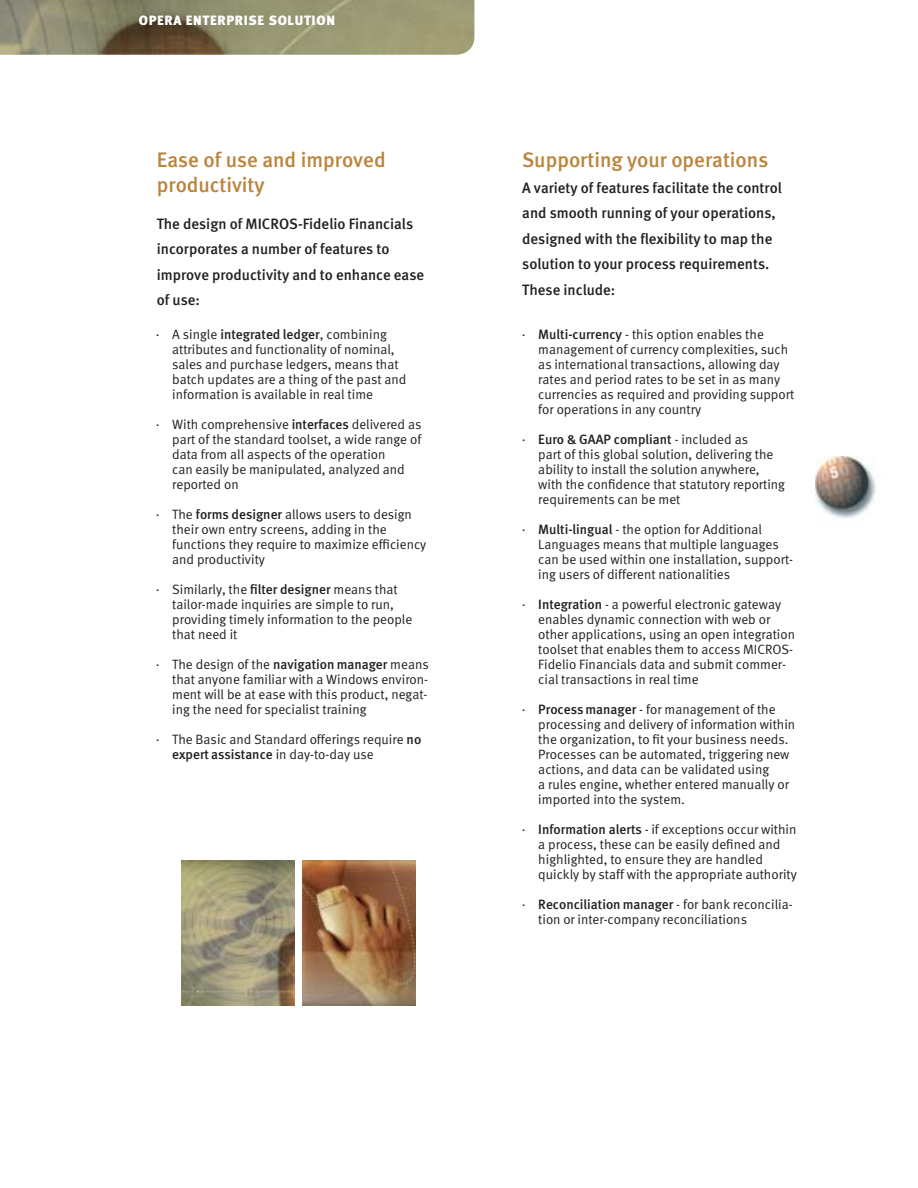
<style>
.page{position:relative;width:918px;height:1188px;background:#fff}
.page>*{position:absolute;margin:0;border:0;box-sizing:border-box;transform-origin:0 0}
.t1{font:21px/25.2px "Meta Medium LF";color:#ba853e}
.t2{font:15px/25.5px "Meta Medium LF";color:#231f1f}
.t3{font:13.5px/15px "Meta Normal LF";color:#231f1f}
.t4{font:13.5px "Meta Medium LF";color:#231f1f}
.t5{font:900 13.5px "Meta";letter-spacing:.05em;color:#fff}
.s1{font-family:"Meta Medium LF"}
.s2{font-family:"Meta Normal LF"}
</style>
<div class="page">
<img style="left:0;top:0;width:474px;height:55px">
<img style="left:182px;top:860px;width:112px;height:145px">
<img style="left:302px;top:860px;width:114px;height:145px">
<img style="left:815px;top:457px;width:61px;height:62px">
<p class="t5" style="left:139px;top:15px;width:198px">OPERA ENTERPRISE SOLUTION</p>
<h1 class="t1" style="left:157px;top:148px;width:230px">Ease of use and improved productivity</h1>
<p class="t2" style="left:157px;top:211px;width:269px">The design of MICROS-Fidelio Financials incorporates a number of features to improve productivity and to enhance ease of use:</p>
<p class="t3" style="left:172px;top:329px;width:236px;text-indent:-17px">· A single <span class="s1">integrated ledger</span>, combining attributes and functionality of nominal, sales and purchase ledgers, means that batch updates are a thing of the past and information is available in real time</p>
<p class="t3" style="left:172px;top:419px;width:251px;text-indent:-17px">· With comprehensive <span class="s1">interfaces</span> delivered as part of the standard toolset, a wide range of data from all aspects of the operation<br>can easily be manipulated, analyzed and reported on</p>
<p class="t3" style="left:172px;top:509px;width:256px;text-indent:-17px">· The <span class="s1">forms designer</span> allows users to design their own entry screens, adding in the functions they require to maximize efficiency and productivity</p>
<p class="t3" style="left:172px;top:584px;width:242px;text-indent:-16px">· Similarly, the <span class="s1">filter designer</span> means that tailor-made inquiries are simple to run, providing timely information to the people that need it</p>
<p class="t3" style="left:172px;top:659px;width:258px;text-align:justify;text-indent:-17px">· The design of the <span class="s1">navigation manager</span> means that anyone familiar with a Windows environ&shy;ment will be at ease with this product, negat&shy;ing the need for specialist training</p>
<p class="t3" style="left:156px;top:734px;width:267px">· The Basic and Standard offerings require <span class="s1">no</span></p>
<p class="t4" style="left:172px;top:748px;width:203px">expert assistance <span class="s2">in day-to-day use</span></p>
<h1 class="t1" style="left:522px;top:148px;width:248px">Supporting your operations</h1>
<p class="t2" style="left:522px;top:175px;width:261px">A variety of features facilitate the control and smooth running of your operations, designed with the flexibility to map the solution to your process requirements.<br>These include:</p>
<p class="t3" style="left:538px;top:328px;width:257px;text-indent:-16px">· <span class="s1">Multi-currency</span> - this option enables the management of currency complexities, such as international transactions, allowing day rates and period rates to be set in as many currencies as required and providing support for operations in any country</p>
<p class="t4" style="left:522px;top:433px;width:228px"><span class="s2">·</span> Euro &amp; GAAP compliant <span class="s2">- included as</span></p>
<p class="t3" style="left:538px;top:448px;width:248px">part of this global solution, delivering the ability to install the solution anywhere, with the confidence that statutory reporting requirements can be met</p>
<p class="t3" style="left:538px;top:523px;width:256px;text-indent:-16px">· <span class="s1">Multi-lingual</span> - the option for Additional Languages means that multiple languages can be used within one installation, support&shy;ing users of different nationalities</p>
<p class="t3" style="left:538px;top:598px;width:258px;text-indent:-16px">· <span class="s1">Integration</span> - a powerful electronic gateway enables dynamic connection with web or other applications, using an open integration toolset that enables them to access MICROS-Fidelio Financials data and submit commer&shy;cial transactions in real time</p>
<p class="t3" style="left:538px;top:703px;width:258px;text-indent:-16px">· <span class="s1">Process manager</span> - for management of the processing and delivery of information within the organization, to fit your business needs.<br>Processes can be automated, triggering new actions, and data can be validated using<br>a rules engine, whether entered manually or imported into the system.</p>
<p class="t3" style="left:538px;top:823px;width:260px;text-indent:-16px">· <span class="s1">Information alerts</span> - if exceptions occur within a process, these can be easily defined and highlighted, to ensure they are handled quickly by staff with the appropriate authority</p>
<p class="t4" style="left:522px;top:898px;width:272px"><span class="s2">·</span> Reconciliation manager <span class="s2">- for bank reconcilia-</span></p>
<p class="t3" style="left:538px;top:913px;width:210px">tion or inter-company reconciliations</p>
</div>
